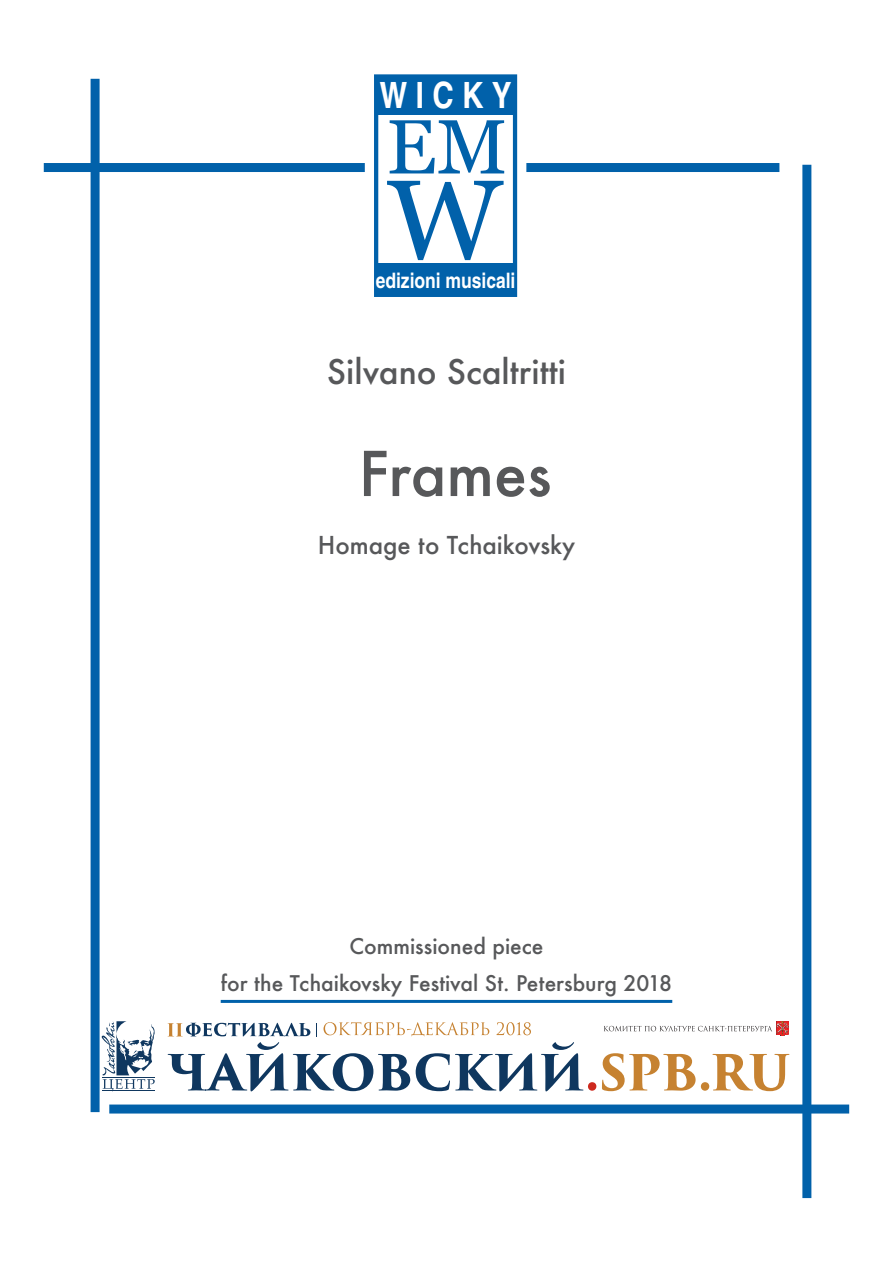
<style>
.page{position:relative;width:893px;height:1263px;background:#fff}
.page>*{position:absolute;margin:0;border:0;box-sizing:border-box;transform-origin:0 0}
.t1{font:112.95px "Georgia";color:#0161aa;scale:1.04 1}
.t2{font:76.65px "Georgia";color:#0161aa}
.t3{font:500 60px "Futura";color:#57585a}
.t4{font:700 condensed 36.15px "Helvetica";color:#fff}
.t5{font:500 33px "Futura";color:#57585a}
.t6{font:500 24px "Futura";color:#57585a}
.t7{font:700 condensed 21.3px "Helvetica";color:#fff}
.t8{font:500 21px "Futura";color:#57585a}
</style>
<div class="page">
<div style="left:44px;top:163px;width:735px;height:9px;background:#0161aa"></div>
<div style="left:91px;top:79px;width:9px;height:1033px;background:#0161aa"></div>
<div style="left:109px;top:1104px;width:740px;height:9px;background:#0161aa"></div>
<div style="left:802px;top:165px;width:9px;height:1033px;background:#0161aa"></div>
<div style="left:366px;top:66px;width:160px;height:240px;background:#fff"></div>
<div style="left:374px;top:74px;width:143px;height:223px;border:4px solid #0161aa"></div>
<div style="left:376px;top:264px;width:139px;height:30px;background:#0161aa"></div>
<div style="left:378px;top:78px;width:135px;height:37px;background:#0161aa"></div>
<hr style="left:221px;top:1000px;width:451px;height:3px;background:#0161aa">
<svg style="left:168px;top:1042px;width:415px;height:49px"></svg>
<div style="left:588px;top:1082px;width:8px;height:9px;background:#cd291e;border-radius:50%"></div>
<svg style="left:602px;top:1053px;width:187px;height:38px"></svg>
<svg style="left:101px;top:1021px;width:54px;height:70px"></svg>
<hr style="left:102px;top:1077px;width:53px;height:1px;background:#0f375f">
<svg style="left:604px;top:1021px;width:185px;height:15px"></svg>
<svg style="left:323px;top:1022px;width:208px;height:14px"></svg>
<svg style="left:316px;top:1023px;width:1px;height:13px"></svg>
<svg style="left:168px;top:1023px;width:142px;height:13px"></svg>
<p class="t4" style="left:380px;top:73px;width:133px">W I C K Y</p>
<p class="t2" style="left:386px;top:101px;width:123px">EM</p>
<p class="t1" style="left:387px;top:152px;width:112px">W</p>
<p class="t7" style="left:376px;top:267px;width:141px">edizioni musicali</p>
<p class="t5" style="left:327px;top:350px;width:241px">Silvano Scaltritti</p>
<p class="t3" style="left:358px;top:433px;width:194px">Frames</p>
<p class="t6" style="left:318px;top:528px;width:259px">Homage to Tchaikovsky</p>
<p class="t8" style="left:349px;top:932px;width:195px">Commissioned piece</p>
<p class="t8" style="left:221px;top:969px;width:453px">for the Tchaikovsky Festival St. Petersburg 2018</p>
</div>
